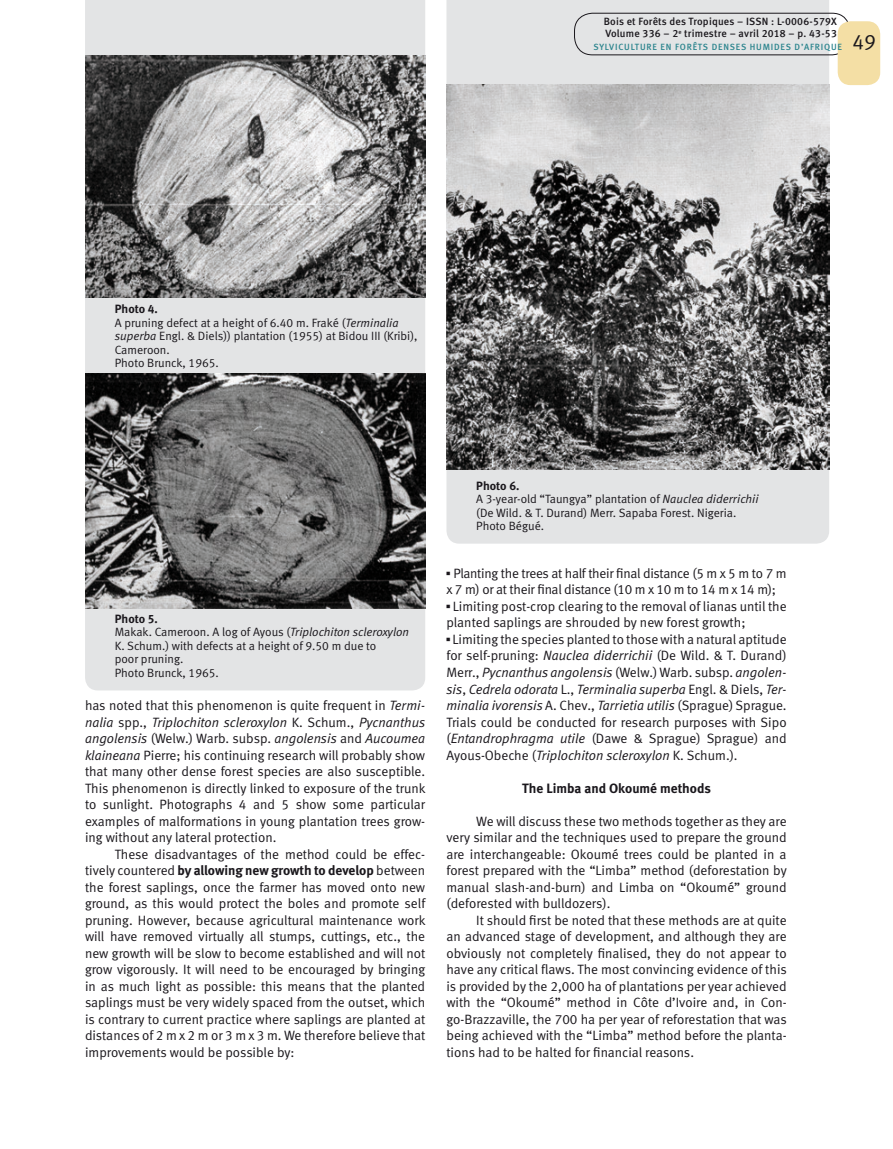
<style>
.page{position:relative;width:893px;height:1149px;background:#fff}
.page>*{position:absolute;margin:0;border:0;box-sizing:border-box;transform-origin:0 0}
.t1{font:21px "Meta Normal LF";color:#1a171c}
.t2{font:13.5px/16.5px "Meta Normal LF";color:#1a171c;text-align:justify}
.t3{font:13.5px "Meta Bold LF";color:#1a171c}
.t4{font:12px/13.5px "Meta Normal LF";color:#1a171c}
.t5{font:12px "Meta Bold LF";color:#1a171c}
.t6{font:10.5px/12px "Meta Medium LF";letter-spacing:.02em;color:#1a171c}
.t7{font:9px "Meta Medium LF";letter-spacing:.09em;color:#2d858e}
.s1{font-style:italic}
.s2{font-family:"Meta Normal LF"}
.s3{font-family:"Universal Newswith Comm Pi"}
</style>
<div class="page">
<div style="left:85px;top:0;width:340px;height:690px;background:#e3e4e5"></div>
<div style="left:446px;top:0;width:383px;height:543px;background:#e3e4e5"></div>
<img style="left:85px;top:55px;width:340px;height:242px">
<img style="left:446px;top:84px;width:383px;height:385px">
<img style="left:85px;top:373px;width:340px;height:235px">
<div style="left:574px;top:13px;width:276px;height:42px;border:1px solid #1a171c;border-radius:18px"></div>
<div style="left:838px;top:21px;width:42px;height:64px;background:#f4dfa5;border-radius:13px"></div>
<p class="t6" style="left:604px;top:16px;width:235px">Bois et Forêts des Tropiques – ISSN : L-0006-579X<br>Volume 336 – 2<sup>e</sup> trimestre – avril 2018 – p. 43-53</p>
<p class="t7" style="left:593px;top:41px;width:250px">SYLVICULTURE EN FORÊTS DENSES HUMIDES D’AFRIQUE</p>
<h1 class="t1" style="left:852px;top:30px;width:25px">49</h1>
<p class="t5" style="left:115px;top:302px;width:45px">Photo 4.</p>
<p class="t4" style="left:115px;top:316px;width:304px">A pruning defect at a height of 6.40 m. Fraké (<span class="s1">Terminalia superba</span> Engl. &amp; Diels)) plantation (1955) at Bidou III (Kribi), Cameroon.<br>Photo Brunck, 1965.</p>
<p class="t5" style="left:115px;top:611px;width:45px">Photo 5.</p>
<p class="t4" style="left:115px;top:625px;width:296px">Makak. Cameroon. A log of Ayous (<span class="s1">Triplochiton scleroxylon </span>K. Schum.) with defects at a height of 9.50 m due to<br>poor pruning.<br>Photo Brunck, 1965.</p>
<p class="t2" style="left:85px;top:696px;width:342px">has noted that this phenomenon is quite frequent in <span class="s1">Termi&shy;nalia</span> spp., <span class="s1">Triplochiton scleroxylon</span> K. Schum., <span class="s1">Pycnanthus angolensis</span> (Welw.) Warb. subsp. <span class="s1">angolensis</span> and <span class="s1">Aucoumea klaineana</span> Pierre; his continuing research will probably show that many other dense forest species are also susceptible.<br>This phenomenon is directly linked to exposure of the trunk to sunlight. Photographs 4 and 5 show some particular examples of malformations in young plantation trees grow&shy;ing without any lateral protection.</p>
<p class="t2" style="left:115px;top:845px;width:312px">These disadvantages of the method could be effec-</p>
<p class="t3" style="left:85px;top:862px;width:342px"><span class="s2">tively countered</span> by allowing new growth to develop <span class="s2">between</span></p>
<p class="t2" style="left:85px;top:878px;width:342px">the forest saplings, once the farmer has moved onto new ground, as this would protect the boles and promote self pruning. However, because agricultural maintenance work will have removed virtually all stumps, cuttings, etc., the new growth will be slow to become established and will not grow vigorously. It will need to be encouraged by bringing in as much light as possible: this means that the planted saplings must be very widely spaced from the outset, which is contrary to current practice where saplings are planted at distances of 2 m x 2 m or 3 m x 3 m. We therefore believe that improvements would be possible by:</p>
<p class="t5" style="left:476px;top:478px;width:45px">Photo 6.</p>
<p class="t4" style="left:476px;top:492px;width:284px">A 3-year-old “Taungya” plantation of <span class="s1">Nauclea diderrichii </span>(De Wild. &amp; T. Durand) Merr. Sapaba Forest. Nigeria.<br>Photo Bégué.</p>
<p class="t2" style="left:446px;top:564px;width:342px;text-align:left"><span class="s3">b</span> Planting the trees at half their final distance (5 m x 5 m to 7 m x 7 m) or at their final distance (10 m x 10 m to 14 m x 14 m);<br><span class="s3">b</span> Limiting post-crop clearing to the removal of lianas until the planted saplings are shrouded by new forest growth;<br><span class="s3">b</span> Limiting the species planted to those with a natural aptitude for self-pruning: <span class="s1">Nauclea diderrichii</span> (De Wild. &amp; T. Durand)<br>Merr., <span class="s1">Pycnanthus angolensis</span> (Welw.) Warb. subsp. <span class="s1">angolen&shy;sis</span>, <span class="s1">Cedrela odorata</span> L., <span class="s1">Terminalia superba</span> Engl. &amp; Diels, <span class="s1">Ter&shy;minalia ivorensis</span> A. Chev., <span class="s1">Tarrietia utilis</span> (Sprague) Sprague.<br>Trials could be conducted for research purposes with Sipo (<span class="s1">Entandrophragma utile</span> (Dawe &amp; Sprague) Sprague) and Ayous-Obeche (<span class="s1">Triplochiton scleroxylon</span> K. Schum.).</p>
<p class="t3" style="left:522px;top:779px;width:190px">The Limba and Okoumé methods</p>
<p class="t2" style="left:446px;top:812px;width:342px;text-indent:30px">We will discuss these two methods together as they are very similar and the techniques used to prepare the ground are interchangeable: Okoumé trees could be planted in a forest prepared with the “Limba” method (deforestation by manual slash-and-burn) and Limba on “Okoumé” ground (deforested with bulldozers).</p>
<p class="t2" style="left:446px;top:911px;width:342px;text-indent:30px">It should first be noted that these methods are at quite an advanced stage of development, and although they are obviously not completely finalised, they do not appear to have any critical flaws. The most convincing evidence of this is provided by the 2,000 ha of plantations per year achieved with the “Okoumé” method in Côte d’Ivoire and, in Con&shy;go-Brazzaville, the 700 ha per year of reforestation that was being achieved with the “Limba” method before the planta&shy;tions had to be halted for financial reasons.</p>
</div>
